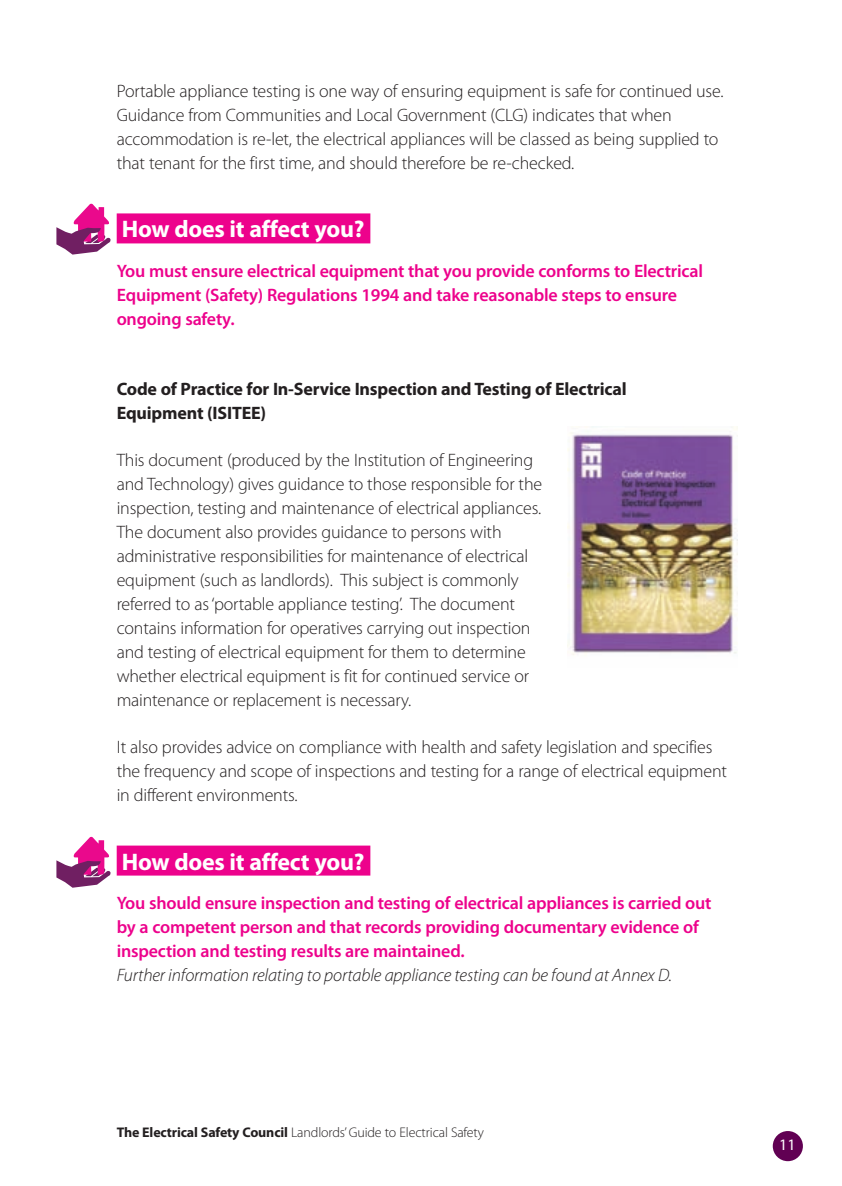
<style>
.page{position:relative;width:842px;height:1186px;background:#fff}
.page>*{position:absolute;margin:0;border:0;box-sizing:border-box;transform-origin:0 0}
.t1{font:700 24px "Myriad Pro";letter-spacing:-.01em;color:#fff}
.t2{font:300 18px/24px "Myriad Pro";letter-spacing:-.01em;color:#231f20}
.t3{font:600 18px/24px "Myriad Pro";letter-spacing:-.01em;color:#ed028c}
.t4{font:700 18px/24px "Myriad Pro";letter-spacing:-.01em;color:#231f20}
.t5{font:italic 300 18px "Myriad Pro";letter-spacing:-.01em;color:#231f20}
.t6{font:16px "Myriad Pro";color:#fff}
.t7{font:300 14px "Myriad Pro";letter-spacing:-.01em;color:#231f20}
.s1{color:#ed028c}
.s2{font-weight:700}
</style>
<div class="page">
<div style="left:117px;top:213px;width:253px;height:30px;background:#ed028c"></div>
<div style="left:117px;top:845px;width:253px;height:30px;background:#ed028c"></div>
<div style="left:773px;top:1131px;width:30px;height:30px;background:#610053;border-radius:50%"></div>
<svg style="left:56px;top:204px;width:55px;height:51px"></svg>
<svg style="left:56px;top:837px;width:55px;height:51px"></svg>
<img style="left:567px;top:426px;width:170px;height:229px">
<p class="t2" style="left:117px;top:80px;width:608px">Portable appliance testing is one way of ensuring equipment is safe for continued use.<br>Guidance from Communities and Local Government (CLG) indicates that when accommodation is re-let, the electrical appliances will be classed as being supplied to that tenant for the first time, and should therefore be re-checked.</p>
<h1 class="t1" style="left:122px;top:220px;width:250px">How does it affect you?<span class="s1">.</span></h1>
<p class="t3" style="left:117px;top:260px;width:588px">You must ensure electrical equipment that you provide conforms to Electrical<br>Equipment (Safety) Regulations 1994 and take reasonable steps to ensure ongoing safety.</p>
<p class="t4" style="left:117px;top:379px;width:511px">Code of Practice for In-Service Inspection and Testing of Electrical<br>Equipment (ISITEE)</p>
<p class="t2" style="left:117px;top:449px;width:427px">This document (produced by the Institution of Engineering and Technology) gives guidance to those responsible for the inspection, testing and maintenance of electrical appliances.<br>The document also provides guidance to persons with administrative responsibilities for maintenance of electrical equipment (such as landlords). This subject is commonly referred to as ‘portable appliance testing’. The document contains information for operatives carrying out inspection and testing of electrical equipment for them to determine whether electrical equipment is fit for continued service or maintenance or replacement is necessary.</p>
<p class="t2" style="left:117px;top:736px;width:612px">It also provides advice on compliance with health and safety legislation and specifies the frequency and scope of inspections and testing for a range of electrical equipment in different environments.</p>
<h1 class="t1" style="left:122px;top:852px;width:250px">How does it affect you?<span class="s1">.</span></h1>
<p class="t3" style="left:117px;top:892px;width:596px">You should ensure inspection and testing of electrical appliances is carried out by a competent person and that records providing documentary evidence of inspection and testing results are maintained.</p>
<p class="t5" style="left:117px;top:968px;width:557px">Further information relating to portable appliance testing can be found at Annex D.</p>
<p class="t7" style="left:117px;top:1127px;width:369px"><span class="s2">The Electrical Safety Council</span> Landlords’ Guide to Electrical Safety</p>
<p class="t6" style="left:779px;top:1138px;width:18px">11</p>
</div>
